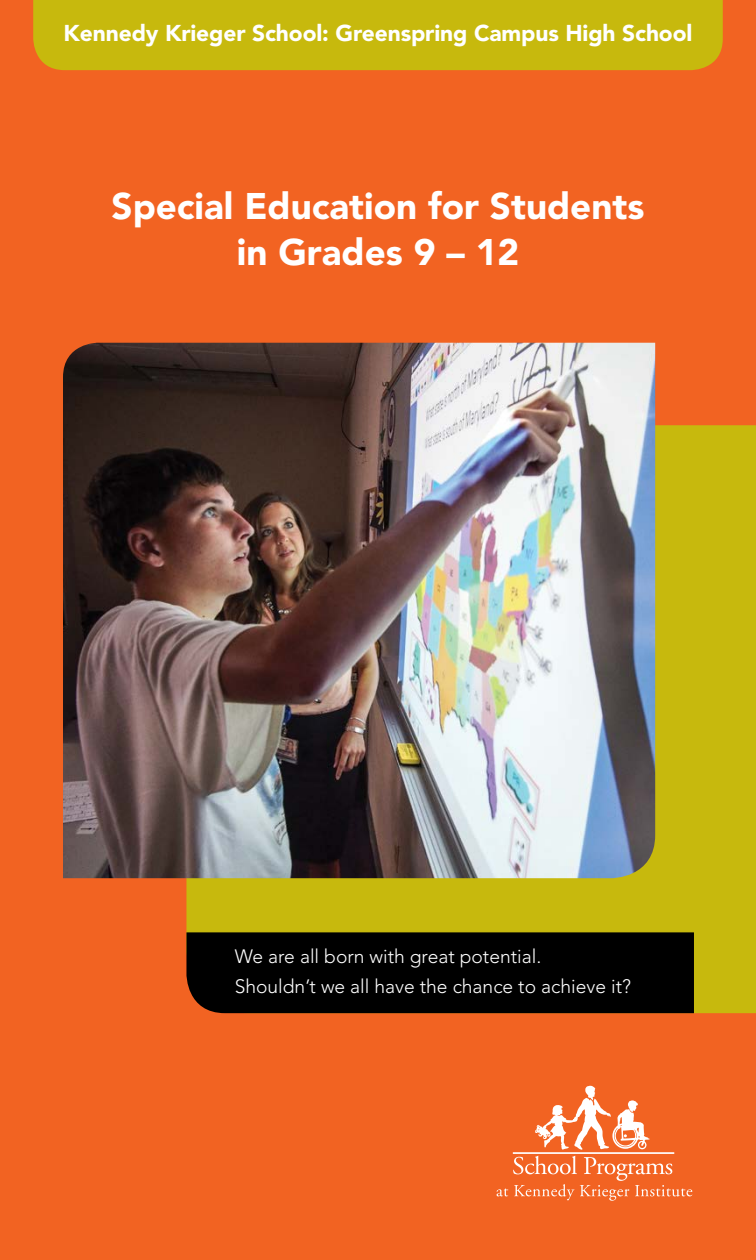
<style>
.page{position:relative;width:756px;height:1260px;background:#f26322}
.page>*{position:absolute;margin:0;border:0;box-sizing:border-box;transform-origin:0 0}
.t1{font:900 36.75px/45.5px "Avenir";color:#fff;text-align:center}
.t2{font:900 22.75px "Avenir";letter-spacing:-.005em;color:#fff}
.t3{font:300 19.25px/29.8px "Avenir";color:#fff}
</style>
<div class="page">
<div style="left:33px;top:0;width:690px;height:70px;background:#c7b90d"></div>
<hr style="left:513px;top:1152px;width:161px;height:2px;background:#fff">
<svg style="left:535px;top:1086px;width:115px;height:64px"></svg>
<svg style="left:497px;top:1156px;width:195px;height:45px"></svg>
<div style="left:186px;top:425px;width:570px;height:588px;background:#c7b90d"></div>
<img style="left:63px;top:343px;width:592px;height:535px">
<div style="left:186px;top:932px;width:508px;height:81px;background:#000"></div>
<p class="t2" style="left:64px;top:19px;width:630px">Kennedy Krieger School: Greenspring Campus High School</p>
<h1 class="t1" style="left:112px;top:184px;width:534px">Special Education for Students in Grades 9 – 12</h1>
<p class="t3" style="left:235px;top:942px;width:398px">We are all born with great potential.<br>Shouldn’t we all have the chance to achieve it?</p>
</div>
